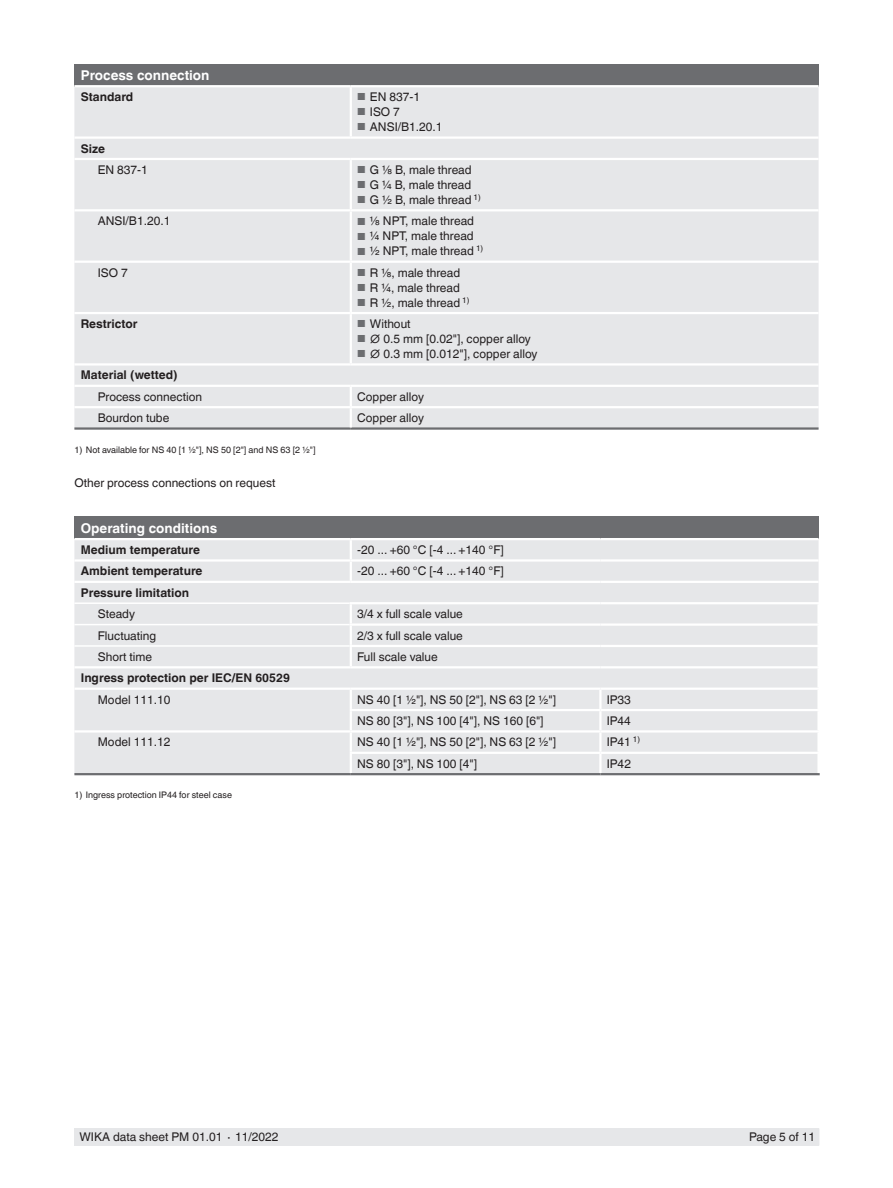
<style>
.page{position:relative;width:893px;height:1188px;background:#fff}
.page>*{position:absolute;margin:0;border:0;box-sizing:border-box;transform-origin:0 0}
.t1{font:700 13.5px "Helvetica World";color:#fff}
.t2{font:12px "Helvetica World";color:#231f20}
.t3{font:700 12px "Helvetica World";color:#231f20}
.t4{font:9px "Helvetica World";color:#231f20}
.s1{font-size:10.2px;color:#6c6d70}
</style>
<div class="page">
<div style="left:75px;top:1128px;width:744px;height:17px;background:#e6e7e9"></div>
<div style="left:74px;top:64px;width:745px;height:22px;background:#6c6d70"></div>
<div style="left:74px;top:87px;width:745px;height:340px;background:#e6e7e9"></div>
<hr style="left:351px;top:261px;width:468px;height:2px;background:#fff">
<hr style="left:351px;top:312px;width:468px;height:2px;background:#fff">
<hr style="left:350px;top:87px;width:2px;height:49px;background:#fff">
<hr style="left:74px;top:261px;width:277px;height:2px;background:#fff">
<hr style="left:74px;top:312px;width:277px;height:2px;background:#fff">
<hr style="left:350px;top:314px;width:2px;height:49px;background:#fff">
<hr style="left:74px;top:363px;width:277px;height:3px;background:#fff">
<hr style="left:351px;top:363px;width:468px;height:3px;background:#fff">
<hr style="left:74px;top:85px;width:277px;height:2px;background:#fff">
<hr style="left:351px;top:85px;width:468px;height:2px;background:#fff">
<hr style="left:74px;top:427px;width:277px;height:3px;background:#6c6d70">
<hr style="left:351px;top:427px;width:468px;height:3px;background:#6c6d70">
<hr style="left:350px;top:160px;width:2px;height:49px;background:#fff">
<hr style="left:350px;top:211px;width:2px;height:50px;background:#fff">
<hr style="left:350px;top:263px;width:2px;height:49px;background:#fff">
<hr style="left:74px;top:136px;width:277px;height:3px;background:#fff">
<hr style="left:351px;top:136px;width:468px;height:3px;background:#fff">
<hr style="left:74px;top:158px;width:277px;height:2px;background:#fff">
<hr style="left:351px;top:158px;width:468px;height:2px;background:#fff">
<hr style="left:74px;top:209px;width:277px;height:2px;background:#fff">
<hr style="left:351px;top:209px;width:468px;height:2px;background:#fff">
<hr style="left:74px;top:385px;width:277px;height:2px;background:#fff">
<hr style="left:351px;top:385px;width:468px;height:2px;background:#fff">
<hr style="left:74px;top:406px;width:277px;height:2px;background:#fff">
<hr style="left:351px;top:406px;width:468px;height:2px;background:#fff">
<svg style="left:350px;top:387px;width:2px;height:40px"></svg>
<div style="left:74px;top:517px;width:745px;height:22px;background:#6c6d70"></div>
<div style="left:74px;top:540px;width:745px;height:233px;background:#e6e7e9"></div>
<hr style="left:817px;top:668px;width:3px;height:20px;background:#fff">
<hr style="left:74px;top:773px;width:277px;height:2px;background:#6c6d70">
<hr style="left:74px;top:538px;width:277px;height:2px;background:#fff">
<hr style="left:351px;top:538px;width:249px;height:2px;background:#fff">
<hr style="left:600px;top:538px;width:219px;height:2px;background:#fff">
<svg style="left:350px;top:540px;width:2px;height:41px"></svg>
<hr style="left:74px;top:559px;width:277px;height:3px;background:#fff">
<hr style="left:351px;top:559px;width:249px;height:3px;background:#fff">
<hr style="left:600px;top:559px;width:219px;height:3px;background:#fff">
<hr style="left:817px;top:604px;width:3px;height:19px;background:#fff">
<hr style="left:350px;top:623px;width:250px;height:3px;background:#fff">
<hr style="left:600px;top:623px;width:220px;height:3px;background:#fff">
<hr style="left:350px;top:645px;width:250px;height:2px;background:#fff">
<svg style="left:350px;top:604px;width:2px;height:62px"></svg>
<hr style="left:600px;top:645px;width:220px;height:2px;background:#fff">
<hr style="left:817px;top:647px;width:3px;height:19px;background:#fff">
<hr style="left:350px;top:709px;width:250px;height:2px;background:#fff">
<hr style="left:600px;top:709px;width:220px;height:2px;background:#fff">
<hr style="left:600px;top:730px;width:220px;height:3px;background:#fff">
<hr style="left:350px;top:752px;width:250px;height:2px;background:#fff">
<hr style="left:600px;top:752px;width:220px;height:2px;background:#fff">
<hr style="left:74px;top:581px;width:277px;height:2px;background:#fff">
<hr style="left:351px;top:581px;width:249px;height:2px;background:#fff">
<hr style="left:600px;top:581px;width:219px;height:2px;background:#fff">
<hr style="left:350px;top:602px;width:250px;height:2px;background:#fff">
<hr style="left:600px;top:602px;width:220px;height:2px;background:#fff">
<hr style="left:74px;top:602px;width:276px;height:2px;background:#fff">
<hr style="left:74px;top:666px;width:277px;height:2px;background:#fff">
<hr style="left:351px;top:666px;width:249px;height:2px;background:#fff">
<hr style="left:600px;top:666px;width:220px;height:2px;background:#fff">
<hr style="left:351px;top:688px;width:249px;height:2px;background:#fff">
<hr style="left:600px;top:688px;width:220px;height:2px;background:#fff">
<hr style="left:351px;top:730px;width:249px;height:3px;background:#fff">
<hr style="left:74px;top:688px;width:277px;height:2px;background:#fff">
<hr style="left:74px;top:730px;width:277px;height:3px;background:#fff">
<svg style="left:350px;top:690px;width:2px;height:83px"></svg>
<hr style="left:351px;top:773px;width:249px;height:2px;background:#6c6d70">
<hr style="left:600px;top:773px;width:220px;height:2px;background:#6c6d70">
<hr style="left:817px;top:626px;width:3px;height:19px;background:#fff">
<hr style="left:74px;top:624px;width:276px;height:1px;background:#fff">
<hr style="left:74px;top:645px;width:276px;height:2px;background:#fff">
<hr style="left:599px;top:690px;width:3px;height:19px;background:#fff">
<hr style="left:817px;top:690px;width:3px;height:19px;background:#fff">
<hr style="left:599px;top:711px;width:3px;height:19px;background:#fff">
<hr style="left:817px;top:711px;width:3px;height:19px;background:#fff">
<hr style="left:599px;top:733px;width:3px;height:19px;background:#fff">
<hr style="left:817px;top:733px;width:3px;height:19px;background:#fff">
<hr style="left:599px;top:754px;width:3px;height:19px;background:#fff">
<hr style="left:817px;top:754px;width:3px;height:19px;background:#fff">
<p class="t1" style="left:81px;top:67px;width:130px">Process connection</p>
<p class="t3" style="left:81px;top:90px;width:54px">Standard</p>
<p class="t2" style="left:357px;top:90px;width:64px"><span class="s1">■</span> EN 837-1</p>
<p class="t2" style="left:357px;top:105px;width:44px"><span class="s1">■</span> ISO 7</p>
<p class="t2" style="left:357px;top:120px;width:87px"><span class="s1">■</span> ANSI/B1.20.1</p>
<p class="t3" style="left:81px;top:141px;width:26px">Size</p>
<p class="t2" style="left:98px;top:163px;width:52px">EN 837-1</p>
<p class="t2" style="left:357px;top:163px;width:116px"><span class="s1">■</span> G ⅛ B, male thread</p>
<p class="t2" style="left:357px;top:178px;width:116px"><span class="s1">■</span> G ¼ B, male thread</p>
<p class="t2" style="left:357px;top:193px;width:125px"><span class="s1">■</span> G ½ B, male thread <sup>1)</sup></p>
<p class="t2" style="left:98px;top:214px;width:74px">ANSI/B1.20.1</p>
<p class="t2" style="left:357px;top:214px;width:118px"><span class="s1">■</span> ⅛ NPT, male thread</p>
<p class="t2" style="left:357px;top:229px;width:118px"><span class="s1">■</span> ¼ NPT, male thread</p>
<p class="t2" style="left:357px;top:244px;width:127px"><span class="s1">■</span> ½ NPT, male thread <sup>1)</sup></p>
<p class="t2" style="left:98px;top:266px;width:31px">ISO 7</p>
<p class="t2" style="left:357px;top:266px;width:105px"><span class="s1">■</span> R ⅛, male thread</p>
<p class="t2" style="left:357px;top:281px;width:104px"><span class="s1">■</span> R ¼, male thread</p>
<p class="t2" style="left:357px;top:296px;width:114px"><span class="s1">■</span> R ½, male thread <sup>1)</sup></p>
<p class="t3" style="left:81px;top:317px;width:58px">Restrictor</p>
<p class="t2" style="left:357px;top:317px;width:55px"><span class="s1">■</span> Without</p>
<p class="t2" style="left:357px;top:332px;width:175px"><span class="s1">■</span> ∅ 0.5 mm [0.02"], copper alloy</p>
<p class="t2" style="left:357px;top:347px;width:182px"><span class="s1">■</span> ∅ 0.3 mm [0.012"], copper alloy</p>
<p class="t3" style="left:81px;top:368px;width:98px">Material (wetted)</p>
<p class="t2" style="left:98px;top:390px;width:106px">Process connection</p>
<p class="t2" style="left:357px;top:390px;width:68px">Copper alloy</p>
<p class="t2" style="left:98px;top:411px;width:73px">Bourdon tube</p>
<p class="t2" style="left:357px;top:411px;width:68px">Copper alloy</p>
<p class="t4" style="left:74px;top:444px;width:243px">1) Not available for NS 40 [1 ½"], NS 50 [2"] and NS 63 [2 ½"]</p>
<p class="t2" style="left:74px;top:476px;width:202px">Other process connections on request</p>
<p class="t1" style="left:81px;top:520px;width:138px">Operating conditions</p>
<p class="t3" style="left:81px;top:543px;width:121px">Medium temperature</p>
<p class="t2" style="left:357px;top:543px;width:148px">-20 ... +60 °C [-4 ... +140 °F]</p>
<p class="t3" style="left:81px;top:564px;width:123px">Ambient temperature</p>
<p class="t2" style="left:357px;top:564px;width:148px">-20 ... +60 °C [-4 ... +140 °F]</p>
<p class="t3" style="left:81px;top:586px;width:110px">Pressure limitation</p>
<p class="t2" style="left:98px;top:607px;width:39px">Steady</p>
<p class="t2" style="left:357px;top:607px;width:107px">3/4 x full scale value</p>
<p class="t2" style="left:98px;top:628px;width:60px">Fluctuating</p>
<p class="t2" style="left:357px;top:628px;width:107px">2/3 x full scale value</p>
<p class="t2" style="left:98px;top:650px;width:56px">Short time</p>
<p class="t2" style="left:357px;top:650px;width:82px">Full scale value</p>
<p class="t3" style="left:81px;top:671px;width:211px">Ingress protection per IEC/EN 60529</p>
<p class="t2" style="left:98px;top:693px;width:74px">Model 111.10</p>
<p class="t2" style="left:357px;top:693px;width:200px">NS 40 [1 ½"], NS 50 [2"], NS 63 [2 ½"]</p>
<p class="t2" style="left:607px;top:693px;width:26px">IP33</p>
<p class="t2" style="left:357px;top:714px;width:188px">NS 80 [3"], NS 100 [4"], NS 160 [6"]</p>
<p class="t2" style="left:607px;top:714px;width:26px">IP44</p>
<p class="t2" style="left:98px;top:735px;width:74px">Model 111.12</p>
<p class="t2" style="left:357px;top:735px;width:200px">NS 40 [1 ½"], NS 50 [2"], NS 63 [2 ½"]</p>
<p class="t2" style="left:607px;top:735px;width:35px">IP41 <sup>1)</sup></p>
<p class="t2" style="left:357px;top:757px;width:121px">NS 80 [3"], NS 100 [4"]</p>
<p class="t2" style="left:607px;top:757px;width:26px">IP42</p>
<p class="t4" style="left:74px;top:790px;width:159px">1) Ingress protection IP44 for steel case</p>
<p class="t2" style="left:80px;top:1130px;width:201px">WIKA data sheet PM 01.01 ∙ 11/2022</p>
<p class="t2" style="left:749px;top:1130px;width:68px">Page 5 of 11</p>
</div>
